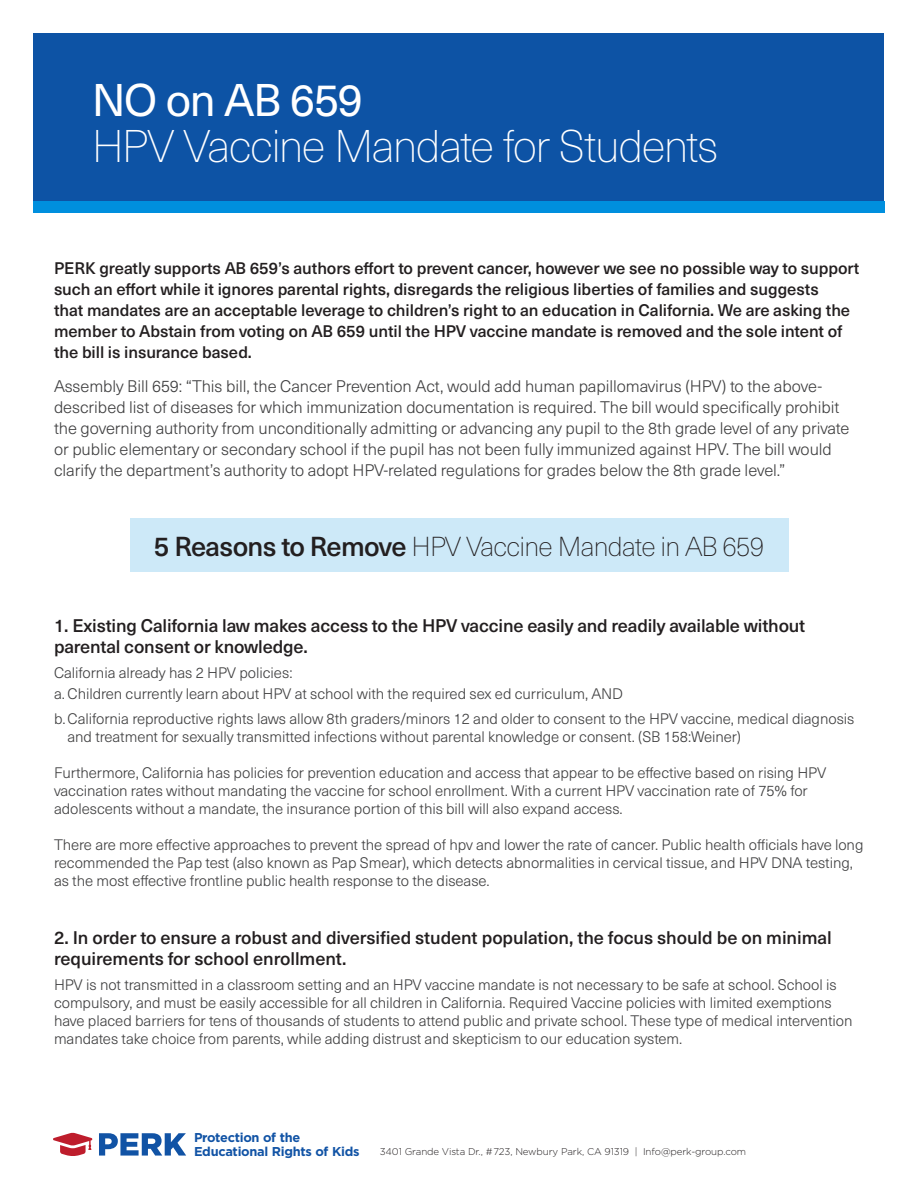
<style>
.page{position:relative;width:918px;height:1188px;background:#fff}
.page>*{position:absolute;margin:0;border:0;box-sizing:border-box;transform-origin:0 0}
.t1{font:100 45px/46.5px "Neue Haas Unica W1 G";letter-spacing:-.035em;color:#fff}
.t2{font:100 27px "Neue Haas Unica W1 G";letter-spacing:-.025em;color:#231f20}
.t3{font:500 18px/21.6px "Neue Haas Unica W1 G";letter-spacing:-.01em;color:#231f20}
.t4{font:300 16.5px/21px "Neue Haas Unica W1 G";letter-spacing:-.005em;color:#3e3e3f}
.t5{font:500 16.5px/21px "Neue Haas Unica W1 G";letter-spacing:-.005em;color:#231f20}
.t6{font:300 15px/18px "Neue Haas Unica W1 G";letter-spacing:-.005em;color:#3e3e3f}
.t7{font:700 12.9px/13.5px "Gotham";letter-spacing:-.025em;color:#1153a5}
.t8{font:300 9.75px "Gotham";letter-spacing:-.01em;color:#231f20}
.s1{font-weight:400}
.s2{font-weight:500}
</style>
<div class="page">
<div style="left:130px;top:519px;width:658px;height:53px;background:#cde9f8"></div>
<div style="left:34px;top:34px;width:850px;height:171px;background:#0d53a5"></div>
<svg style="left:99px;top:1133px;width:87px;height:23px"></svg>
<svg style="left:53px;top:1133px;width:40px;height:23px"></svg>
<div style="left:33px;top:201px;width:852px;height:12px;background:#008fde"></div>
<p class="t1" style="left:92px;top:75px;width:628px"><span class="s1">NO on AB 659<br></span>HPV Vaccine Mandate for Students</p>
<p class="t5" style="left:54px;top:257px;width:807px">PERK greatly supports AB 659’s authors effort to prevent cancer, however we see no possible way to support such an effort while it ignores parental rights, disregards the religious liberties of families and suggests<br>that mandates are an acceptable leverage to children’s right to an education in California. We are asking the member to Abstain from voting on AB 659 until the HPV vaccine mandate is removed and the sole intent of the bill is insurance based.</p>
<p class="t4" style="left:54px;top:375px;width:797px">Assembly Bill 659: “This bill, the Cancer Prevention Act, would add human papillomavirus (HPV) to the above&shy;described list of diseases for which immunization documentation is required. The bill would specifically prohibit the governing authority from unconditionally admitting or advancing any pupil to the 8th grade level of any private or public elementary or secondary school if the pupil has not been fully immunized against HPV. The bill would clarify the department’s authority to adopt HPV-related regulations for grades below the 8th grade level.”</p>
<p class="t2" style="left:154px;top:527px;width:612px"><span class="s2">5 Reasons to Remove</span> HPV Vaccine Mandate in AB 659</p>
<p class="t3" style="left:54px;top:613px;width:753px">1. Existing California law makes access to the HPV vaccine easily and readily available without parental consent or knowledge.</p>
<p class="t6" style="left:54px;top:663px;width:240px">California already has 2 HPV policies:</p>
<p class="t6" style="left:54px;top:684px;width:570px">a. Children currently learn about HPV at school with the required sex ed curriculum, AND</p>
<p class="t6" style="left:68px;top:709px;width:788px;text-indent:-14px">b.California reproductive rights laws allow 8th graders/minors 12 and older to consent to the HPV vaccine, medical diagnosis and treatment for sexually transmitted infections without parental knowledge or consent. (SB 158:Weiner)</p>
<p class="t6" style="left:54px;top:763px;width:774px">Furthermore, California has policies for prevention education and access that appear to be effective based on rising HPV vaccination rates without mandating the vaccine for school enrollment. With a current HPV vaccination rate of 75% for adolescents without a mandate, the insurance portion of this bill will also expand access.</p>
<p class="t6" style="left:54px;top:835px;width:811px">There are more effective approaches to prevent the spread of hpv and lower the rate of cancer. Public health officials have long recommended the Pap test (also known as Pap Smear), which detects abnormalities in cervical tissue, and HPV DNA testing, as the most effective frontline public health response to the disease.</p>
<p class="t3" style="left:54px;top:925px;width:779px">2. In order to ensure a robust and diversified student population, the focus should be on minimal requirements for school enrollment.</p>
<p class="t6" style="left:54px;top:975px;width:800px">HPV is not transmitted in a classroom setting and an HPV vaccine mandate is not necessary to be safe at school. School is compulsory, and must be easily accessible for all children in California. Required Vaccine policies with limited exemptions have placed barriers for tens of thousands of students to attend public and private school. These type of medical intervention mandates take choice from parents, while adding distrust and skepticism to our education system.</p>
<p class="t7" style="left:194px;top:1131px;width:167px">Protection of the<br>Educational Rights of Kids</p>
<p class="t8" style="left:380px;top:1146px;width:368px">3401 Grande Vista Dr., #723, Newbury Park, CA 91319 | Info@perk-group.com</p>
</div>
